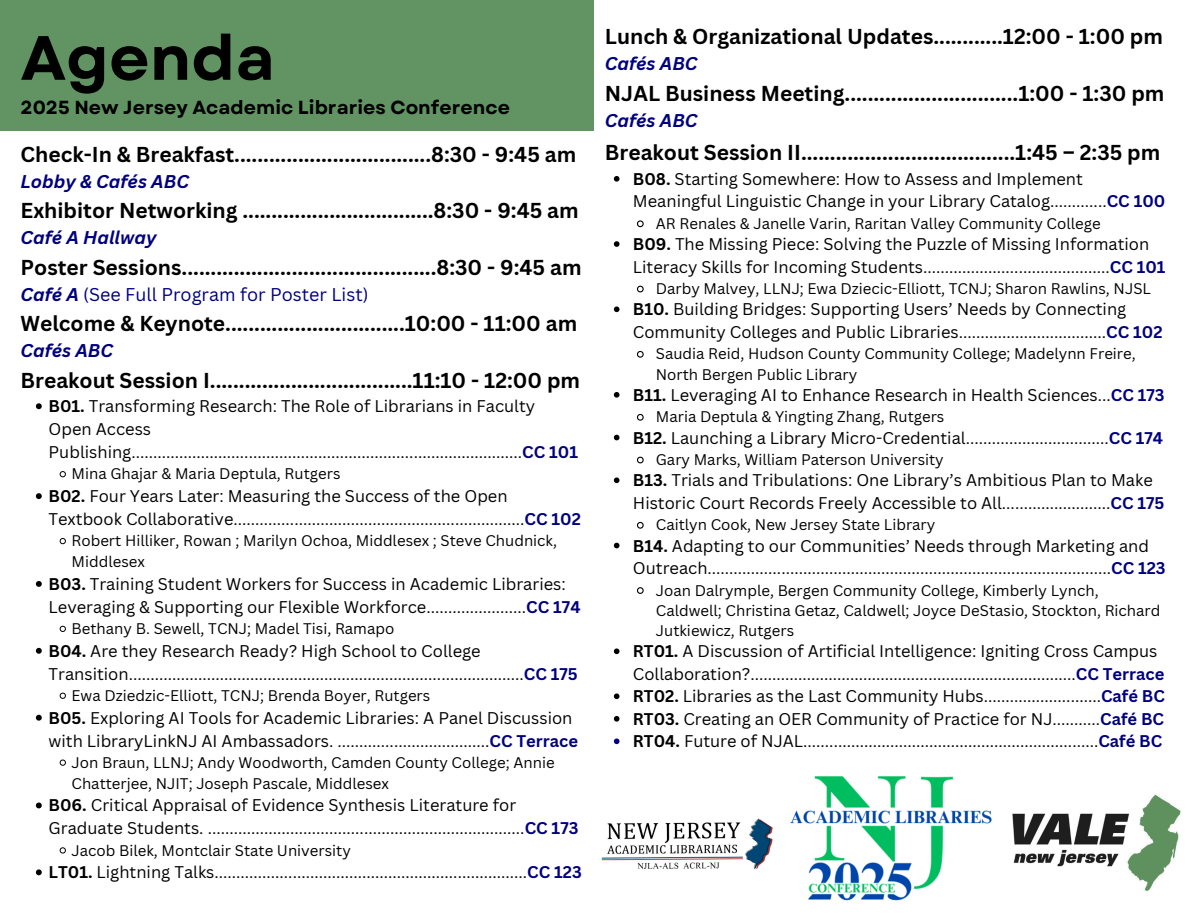
<style>
.page{position:relative;width:1188px;height:918px;background:#fff}
.page>*{position:absolute;margin:0;border:0;box-sizing:border-box;transform-origin:0 0}
.t1{font:700 62.4px "Garet";color:#000}
.t2{font:700 21px "Canva Sans";color:#000}
.t3{font:700 18.9px "Garet";color:#000}
.t4{font:italic 700 18px "Canva Sans";color:#000080}
.t5{font:18px "Canva Sans";color:#010180}
.t6{font:16.5px/23px "Canva Sans";color:#000}
.t7{font:15px/20.2px "Canva Sans";color:#000}
.s1{font-weight:700;font-style:italic}
.s2{font-weight:700}
.s3{font-weight:700;color:#000080}
</style>
<div class="page">
<div style="left:0;top:0;width:594px;height:131px;background:#629463"></div>
<img style="left:601px;top:776px;width:580px;height:125px">
<svg style="left:614px;top:176px;width:5px;height:6px"></svg>
<svg style="left:636px;top:220px;width:8px;height:8px"></svg>
<svg style="left:614px;top:241px;width:5px;height:6px"></svg>
<svg style="left:637px;top:285px;width:7px;height:8px"></svg>
<svg style="left:614px;top:306px;width:5px;height:6px"></svg>
<svg style="left:636px;top:350px;width:8px;height:8px"></svg>
<svg style="left:614px;top:392px;width:5px;height:6px"></svg>
<svg style="left:636px;top:413px;width:8px;height:8px"></svg>
<svg style="left:614px;top:435px;width:5px;height:5px"></svg>
<svg style="left:637px;top:456px;width:7px;height:8px"></svg>
<svg style="left:614px;top:477px;width:5px;height:6px"></svg>
<svg style="left:636px;top:521px;width:8px;height:8px"></svg>
<svg style="left:614px;top:543px;width:5px;height:5px"></svg>
<svg style="left:636px;top:587px;width:8px;height:7px"></svg>
<svg style="left:614px;top:648px;width:5px;height:6px"></svg>
<svg style="left:614px;top:693px;width:5px;height:6px"></svg>
<svg style="left:614px;top:716px;width:5px;height:6px"></svg>
<svg style="left:614px;top:738px;width:5px;height:6px"></svg>
<svg style="left:36px;top:403px;width:6px;height:6px"></svg>
<svg style="left:60px;top:471px;width:6px;height:6px"></svg>
<svg style="left:36px;top:493px;width:6px;height:6px"></svg>
<svg style="left:60px;top:538px;width:6px;height:6px"></svg>
<svg style="left:36px;top:581px;width:6px;height:6px"></svg>
<svg style="left:60px;top:626px;width:6px;height:6px"></svg>
<svg style="left:36px;top:648px;width:6px;height:6px"></svg>
<svg style="left:60px;top:693px;width:6px;height:6px"></svg>
<svg style="left:36px;top:715px;width:6px;height:6px"></svg>
<svg style="left:60px;top:760px;width:6px;height:5px"></svg>
<svg style="left:36px;top:803px;width:6px;height:5px"></svg>
<svg style="left:60px;top:848px;width:6px;height:5px"></svg>
<svg style="left:36px;top:869px;width:6px;height:6px"></svg>
<p class="t1" style="left:21px;top:13px;width:256px">Agenda</p>
<p class="t3" style="left:21px;top:93px;width:491px">2025 New Jersey Academic Libraries Conference</p>
<p class="t2" style="left:21px;top:139px;width:557px">Check-In &amp; Breakfast..................................8:30 - 9:45 am</p>
<p class="t4" style="left:21px;top:168px;width:170px">Lobby &amp; Cafés ABC</p>
<p class="t2" style="left:21px;top:196px;width:560px">Exhibitor Networking .................................8:30 - 9:45 am</p>
<p class="t4" style="left:21px;top:225px;width:137px">Café A Hallway</p>
<p class="t2" style="left:21px;top:252px;width:563px">Poster Sessions............................................8:30 - 9:45 am</p>
<p class="t5" style="left:21px;top:281px;width:350px"><span class="s1">Café A</span> (See Full Program for Poster List)</p>
<h2 class="t2" style="left:21px;top:309px;width:558px">Welcome &amp; Keynote...............................10:00 - 11:00 am</h2>
<h2 class="t4" style="left:21px;top:338px;width:94px">Cafés ABC</h2>
<p class="t2" style="left:21px;top:365px;width:561px">Breakout Session I...................................11:10 - 12:00 pm</p>
<p class="t6" style="left:49px;top:394px;width:531px"><span class="s2">B01.</span> Transforming Research: The Role of Librarians in Faculty<br>Open Access<br>Publishing..........................................................................................<span class="s3">CC 101</span></p>
<p class="t7" style="left:72px;top:464px;width:270px">Mina Ghajar &amp; Maria Deptula, Rutgers</p>
<p class="t6" style="left:49px;top:484px;width:534px"><span class="s2">B02.</span> Four Years Later: Measuring the Success of the Open<br>Textbook Collaborative...................................................................<span class="s3">CC 102</span></p>
<p class="t7" style="left:72px;top:530px;width:487px;line-height:20.9px">Robert Hilliker, Rowan ; Marilyn Ochoa, Middlesex ; Steve Chudnick,<br>Middlesex</p>
<p class="t6" style="left:49px;top:572px;width:534px"><span class="s2">B03.</span> Training Student Workers for Success in Academic Libraries:<br>Leveraging &amp; Supporting our Flexible Workforce.......................<span class="s3">CC 174</span></p>
<p class="t7" style="left:72px;top:618px;width:324px">Bethany B. Sewell, TCNJ; Madel Tisi, Ramapo</p>
<p class="t6" style="left:49px;top:639px;width:531px"><span class="s2">B04.</span> Are they Research Ready? High School to College<br>Transition...........................................................................................<span class="s3">CC 175</span></p>
<p class="t7" style="left:72px;top:685px;width:360px">Ewa Dziedzic-Elliott, TCNJ; Brenda Boyer, Rutgers</p>
<p class="t6" style="left:49px;top:706px;width:531px"><span class="s2">B05.</span> Exploring AI Tools for Academic Libraries: A Panel Discussion with LibraryLinkNJ AI Ambassadors. ...................................<span class="s3">CC Terrace</span></p>
<p class="t7" style="left:72px;top:752px;width:485px;line-height:20.9px">Jon Braun, LLNJ; Andy Woodworth, Camden County College; Annie<br>Chatterjee, NJIT; Joseph Pascale, Middlesex</p>
<p class="t6" style="left:49px;top:794px;width:531px"><span class="s2">B06.</span> Critical Appraisal of Evidence Synthesis Literature for<br>Graduate Students. .........................................................................<span class="s3">CC 173</span></p>
<p class="t7" style="left:72px;top:840px;width:281px">Jacob Bilek, Montclair State University</p>
<p class="t6" style="left:49px;top:860px;width:535px"><span class="s2">LT01.</span> Lightning Talks........................................................................<span class="s3">CC 123</span></p>
<p class="t2" style="left:605px;top:22px;width:560px">Lunch &amp; Organizational Updates............12:00 - 1:00 pm</p>
<p class="t4" style="left:605px;top:51px;width:94px">Cafés ABC</p>
<p class="t2" style="left:605px;top:78px;width:561px">NJAL Business Meeting..............................1:00 - 1:30 pm</p>
<p class="t4" style="left:605px;top:107px;width:94px">Cafés ABC</p>
<h1 class="t2" style="left:605px;top:138px;width:557px">Breakout Session II.....................................1:45 – 2:35 pm</h1>
<h2 class="t6" style="left:633px;top:167px;width:534px;line-height:22.5px"><span class="s2">B08.</span> Starting Somewhere: How to Assess and Implement<br>Meaningful Linguistic Change in your Library Catalog.............<span class="s3">CC 100</span></h2>
<h2 class="t7" style="left:656px;top:213px;width:446px">AR Renales &amp; Janelle Varin, Raritan Valley Community College</h2>
<h2 class="t6" style="left:633px;top:233px;width:534px;line-height:22.5px"><span class="s2">B09.</span> The Missing Piece: Solving the Puzzle of Missing Information<br>Literacy Skills for Incoming Students...........................................<span class="s3">CC 101</span></h2>
<h2 class="t7" style="left:656px;top:278px;width:497px">Darby Malvey, LLNJ; Ewa Dziecic-Elliott, TCNJ; Sharon Rawlins, NJSL</h2>
<h2 class="t6" style="left:633px;top:298px;width:531px;line-height:22.5px"><span class="s2">B10.</span> Building Bridges: Supporting Users’ Needs by Connecting<br>Community Colleges and Public Libraries..................................<span class="s3">CC 102</span></h2>
<h3 class="t7" style="left:656px;top:343px;width:481px">Saudia Reid, Hudson County Community College; Madelynn Freire,<br>North Bergen Public Library</h3>
<h2 class="t6" style="left:633px;top:383px;width:533px"><span class="s2">B11.</span> Leveraging AI to Enhance Research in Health Sciences...<span class="s3">CC 173</span></h2>
<h2 class="t7" style="left:656px;top:406px;width:290px">Maria Deptula &amp; Yingting Zhang, Rutgers</h2>
<p class="t6" style="left:633px;top:426px;width:532px"><span class="s2">B12.</span> Launching a Library Micro-Credential.................................<span class="s3">CC 174</span></p>
<p class="t7" style="left:656px;top:449px;width:289px">Gary Marks, William Paterson University</p>
<p class="t6" style="left:633px;top:469px;width:533px;line-height:22.5px"><span class="s2">B13.</span> Trials and Tribulations: One Library’s Ambitious Plan to Make<br>Historic Court Records Freely Accessible to All.........................<span class="s3">CC 175</span></p>
<p class="t7" style="left:656px;top:514px;width:281px">Caitlyn Cook, New Jersey State Library</p>
<p class="t6" style="left:633px;top:534px;width:534px;line-height:22.5px"><span class="s2">B14.</span> Adapting to our Communities’ Needs through Marketing and<br>Outreach.............................................................................................<span class="s3">CC 123</span></p>
<p class="t7" style="left:656px;top:580px;width:506px">Joan Dalrymple, Bergen Community College, Kimberly Lynch,<br>Caldwell; Christina Getaz, Caldwell; Joyce DeStasio, Stockton, Richard<br>Jutkiewicz, Rutgers</p>
<p class="t6" style="left:633px;top:640px;width:533px;line-height:22.5px"><span class="s2">RT01.</span> A Discussion of Artificial Intelligence: Igniting Cross Campus<br>Collaboration?...........................................................................<span class="s3">CC Terrace</span></p>
<p class="t6" style="left:633px;top:685px;width:534px"><span class="s2">RT02.</span> Libraries as the Last Community Hubs...........................<span class="s3">Café BC</span></p>
<p class="t6" style="left:633px;top:707px;width:533px"><span class="s2">RT03.</span> Creating an OER Community of Practice for NJ...........<span class="s3">Café BC</span></p>
<p class="t6" style="left:633px;top:730px;width:531px"><span class="s2">RT04.</span> Future of NJAL....................................................................<span class="s3">Café BC</span></p>
</div>
